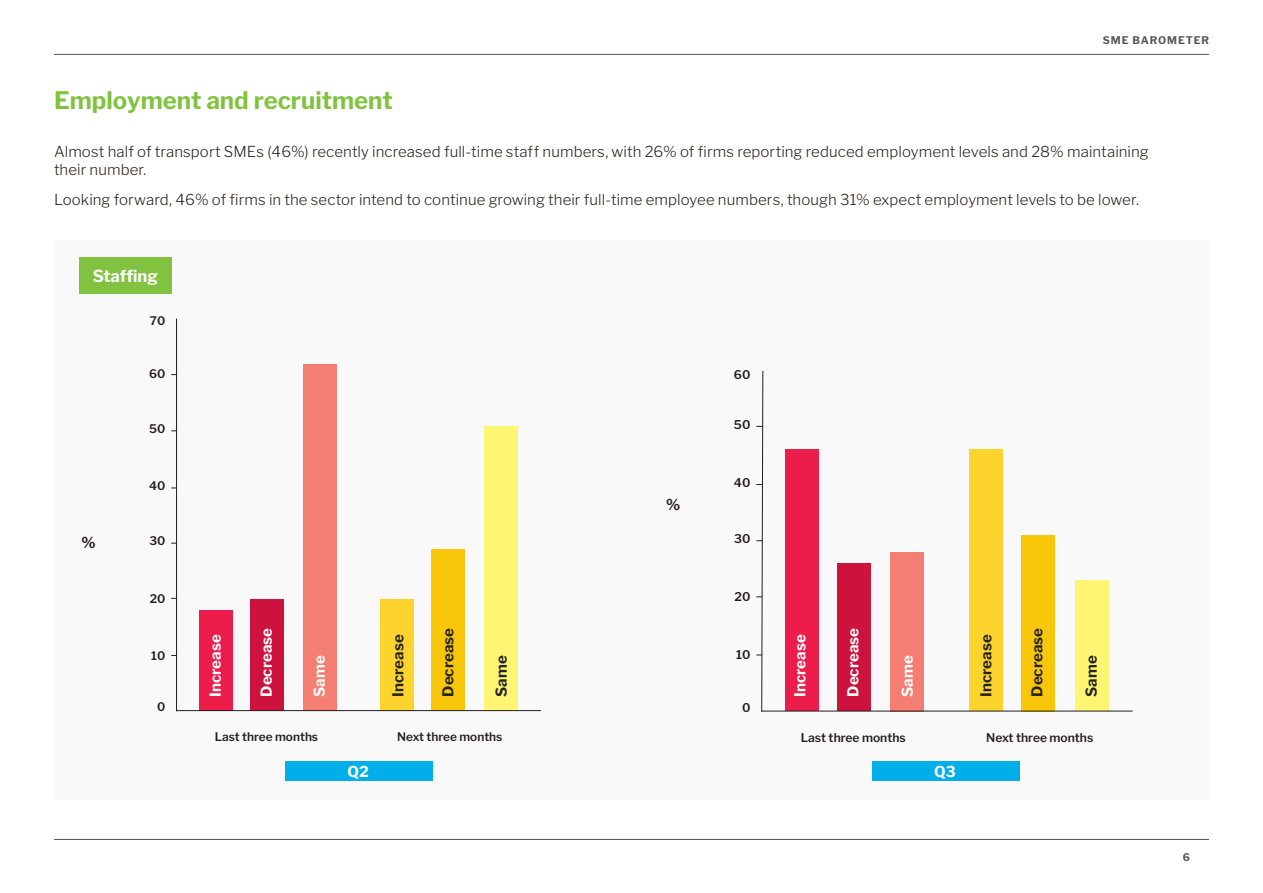
<style>
.page{position:relative;width:1263px;height:893px;background:#fff}
.page>*{position:absolute;margin:0;border:0;box-sizing:border-box;transform-origin:0 0}
.t1{font:700 24px "Libre Franklin";color:#81c340}
.Graph_Headings{font:700 16.5px "Libre Franklin";color:#fff}
.Body{font:300 15px/18px "Libre Franklin";letter-spacing:.005em;color:#2d2926}
.t2{font:700 15px "Libre Franklin";color:#fff}
.t3{font:700 15px "Libre Franklin";color:#252423}
.t4{font:700 15px "Libre Franklin";color:#231f20}
.t5{font:600 12px "Libre Franklin";color:#211e1e}
.t6{font:600 11.85px "Libre Franklin";color:#211e1e}
.t7{font:700 10.5px "Libre Franklin";letter-spacing:.08em;color:#57585a}
.t8{font:700 10.5px "Libre Franklin";color:#575451}
</style>
<div class="page">
<hr style="left:54px;top:54px;width:1155px;height:1px;background:#575451">
<hr style="left:54px;top:839px;width:1155px;height:1px;background:#575451">
<div style="left:54px;top:240px;width:1155px;height:559px;background:#f6f6f7"></div>
<div style="left:80px;top:257px;width:92px;height:36px;background:#81c340"></div>
<div style="left:199px;top:610px;width:34px;height:101px;background:#ec1c4b"></div>
<div style="left:250px;top:599px;width:33px;height:112px;background:#cd123d"></div>
<hr style="left:176px;top:318px;width:1px;height:393px;background:#211e1e">
<div style="left:303px;top:364px;width:33px;height:347px;background:#f37e71"></div>
<div style="left:381px;top:599px;width:33px;height:112px;background:#fdd42e"></div>
<div style="left:432px;top:549px;width:33px;height:162px;background:#f9c709"></div>
<div style="left:484px;top:426px;width:33px;height:285px;background:#fff573"></div>
<hr style="left:177px;top:710px;width:364px;height:1px;background:#211e1e">
<div style="left:785px;top:450px;width:34px;height:261px;background:#ec1c4b"></div>
<div style="left:837px;top:563px;width:33px;height:148px;background:#cd123d"></div>
<svg style="left:756px;top:370px;width:8px;height:342px"></svg>
<div style="left:890px;top:552px;width:34px;height:159px;background:#f37e71"></div>
<div style="left:969px;top:450px;width:34px;height:261px;background:#fdd42e"></div>
<div style="left:1021px;top:535px;width:34px;height:176px;background:#f9c709"></div>
<div style="left:1075px;top:580px;width:34px;height:131px;background:#fff573"></div>
<hr style="left:762px;top:711px;width:370px;height:1px;background:#211e1e">
<div style="left:285px;top:761px;width:148px;height:20px;background:#00aee9"></div>
<div style="left:872px;top:761px;width:148px;height:20px;background:#00aee9"></div>
<p class="t1" style="left:54px;top:86px;width:340px">Employment and recruitment</p>
<p class="t7" style="left:1103px;top:34px;width:108px">SME BAROMETER</p>
<p class="Body" style="left:54px;top:142px;width:1096px">Almost half of transport SMEs (46%) recently increased full-time staff numbers, with 26% of firms reporting reduced employment levels and 28% maintaining their number.</p>
<p class="Body" style="left:54px;top:191px;width:1086px">Looking forward, 46% of firms in the sector intend to continue growing their full-time employee numbers, though 31% expect employment levels to be lower.</p>
<p class="Graph_Headings" style="left:93px;top:266px;width:67px">Staffing</p>
<p class="t4" style="left:81px;top:534px;width:16px">%</p>
<p class="t6" style="left:150px;top:313px;width:17px">70</p>
<p class="t6" style="left:149px;top:366px;width:18px">60</p>
<p class="t5" style="left:734px;top:367px;width:18px">60</p>
<p class="t6" style="left:149px;top:422px;width:18px">50</p>
<p class="t5" style="left:734px;top:417px;width:18px">50</p>
<p class="t6" style="left:149px;top:479px;width:18px">40</p>
<p class="t5" style="left:734px;top:475px;width:18px">40</p>
<p class="t4" style="left:666px;top:495px;width:16px">%</p>
<p class="t6" style="left:149px;top:534px;width:18px">30</p>
<p class="t5" style="left:734px;top:531px;width:18px">30</p>
<p class="t6" style="left:150px;top:591px;width:17px">20</p>
<p class="t5" style="left:734px;top:590px;width:17px">20</p>
<p class="t6" style="left:151px;top:648px;width:16px">10</p>
<p class="t2" style="left:206px;top:697px;width:64px;rotate:-90deg">Increase</p>
<p class="t2" style="left:257px;top:697px;width:70px;rotate:-90deg">Decrease</p>
<p class="t2" style="left:310px;top:697px;width:43px;rotate:-90deg">Same</p>
<p class="t3" style="left:389px;top:697px;width:64px;rotate:-90deg">Increase</p>
<p class="t3" style="left:439px;top:697px;width:70px;rotate:-90deg">Decrease</p>
<p class="t3" style="left:492px;top:697px;width:43px;rotate:-90deg">Same</p>
<p class="t5" style="left:736px;top:648px;width:16px">10</p>
<p class="t2" style="left:791px;top:697px;width:64px;rotate:-90deg">Increase</p>
<p class="t2" style="left:844px;top:697px;width:70px;rotate:-90deg">Decrease</p>
<p class="t2" style="left:898px;top:697px;width:43px;rotate:-90deg">Same</p>
<p class="t3" style="left:977px;top:697px;width:64px;rotate:-90deg">Increase</p>
<p class="t3" style="left:1028px;top:697px;width:70px;rotate:-90deg">Decrease</p>
<p class="t3" style="left:1082px;top:697px;width:43px;rotate:-90deg">Same</p>
<p class="t6" style="left:157px;top:700px;width:10px">0</p>
<p class="t5" style="left:742px;top:700px;width:10px">0</p>
<p class="t6" style="left:215px;top:730px;width:105px">Last three months</p>
<p class="t6" style="left:397px;top:730px;width:107px">Next three months</p>
<p class="t5" style="left:801px;top:731px;width:107px">Last three months</p>
<p class="t5" style="left:986px;top:731px;width:109px">Next three months</p>
<p class="t2" style="left:347px;top:762px;width:23px">Q2</p>
<p class="t2" style="left:934px;top:762px;width:23px">Q3</p>
<p class="t8" style="left:1183px;top:850px;width:9px">6</p>
</div>
